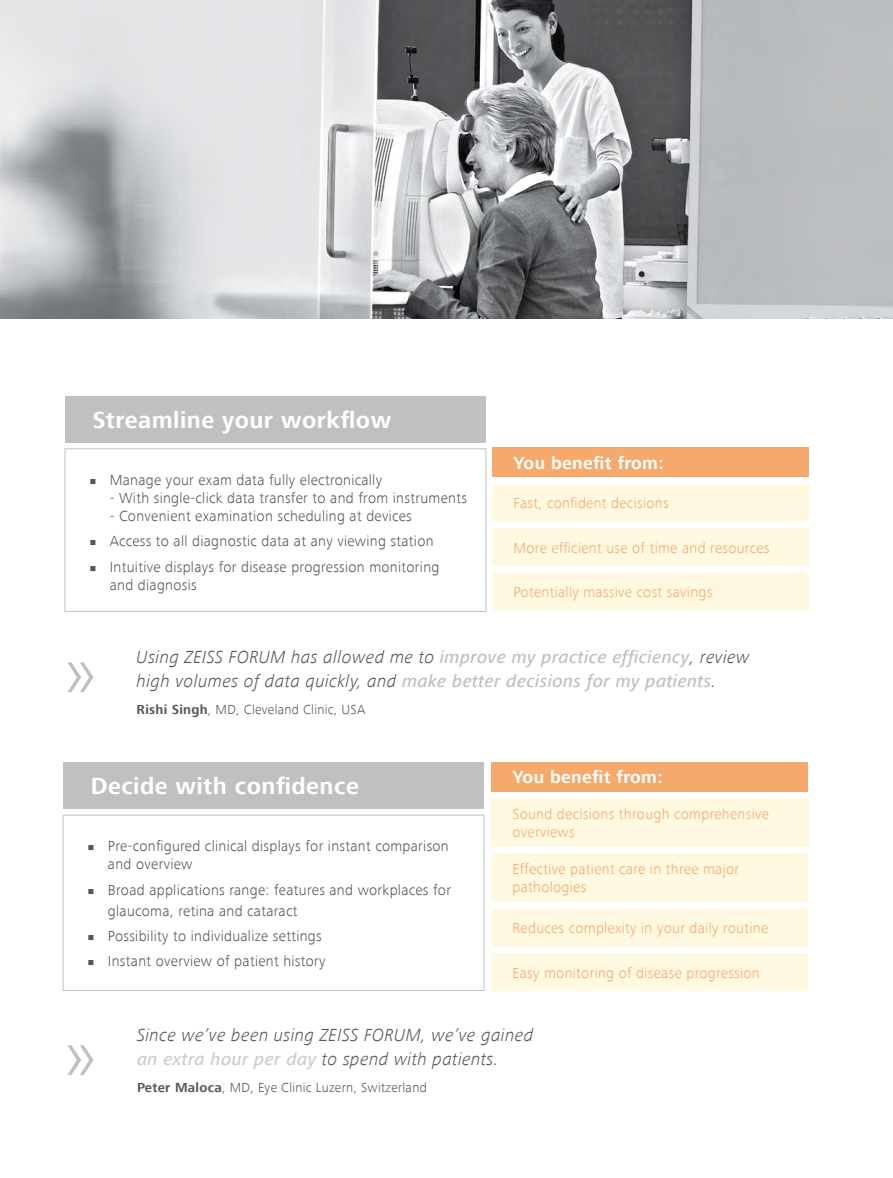
<style>
.page{position:relative;width:893px;height:1178px;background:#fff}
.page>*{position:absolute;margin:0;border:0;box-sizing:border-box;transform-origin:0 0}
.t1{font:300 75px "ZEISS Frutiger Next W1 G";color:#bec0c1}
.t2{font:700 24px "ZEISS Frutiger Next W1 G";letter-spacing:.02em;color:#fff}
.t3{font:italic 300 18px/24px "ZEISS Frutiger Next W1 G";letter-spacing:.02em;color:#58585a}
.t4{font:18px "ZEISS Frutiger Next W1 G Med It";letter-spacing:.02em;color:#bec0c1}
.t5{font:700 18px "ZEISS Frutiger Next W1 G";letter-spacing:.02em;color:#fff}
.t6{font:300 15px/18px "ZEISS Frutiger Next W1 G";letter-spacing:.02em;color:#58585a}
.t7{font:300 15px/18px "ZEISS Frutiger Next W1 G";letter-spacing:.02em;color:#f5a96c}
.t8{font:300 13.5px "ZEISS Frutiger Next W1 G";letter-spacing:.02em;color:#58585a}
.s1{font-size:12px}
.s2{font-family:"ZEISS Frutiger Next W1 G Med It";font-weight:400;font-style:normal;color:#bec0c1}
.s3{font-family:"ZEISS Frutiger Next W1 G";font-weight:300;font-style:italic;color:#58585a}
.s4{font-weight:700}
.s5{font-family:"ZEISS Frutiger Next W1 G Med It";font-weight:400;font-style:normal;color:#cbcccd}
</style>
<div class="page">
<div style="left:63px;top:762px;width:421px;height:47px;background:#bec0c1"></div>
<hr style="left:63px;top:815px;width:421px;height:1px;background:#bec0c1">
<hr style="left:63px;top:815px;width:1px;height:175px;background:#bec0c1">
<hr style="left:484px;top:815px;width:1px;height:175px;background:#bec0c1">
<hr style="left:63px;top:990px;width:421px;height:1px;background:#bec0c1">
<div style="left:491px;top:762px;width:317px;height:30px;background:#f5a96c"></div>
<svg style="left:491px;top:798px;width:317px;height:193px;background:#fff9e4"></svg>
<hr style="left:490px;top:798px;width:2px;height:49px;background:#fff9e2">
<hr style="left:807px;top:798px;width:2px;height:49px;background:#fff9e2">
<div style="left:65px;top:396px;width:421px;height:46px;background:#bec0c1"></div>
<hr style="left:65px;top:448px;width:421px;height:1px;background:#bec0c1">
<hr style="left:65px;top:449px;width:1px;height:162px;background:#bec0c1">
<hr style="left:485px;top:449px;width:1px;height:162px;background:#bec0c1">
<hr style="left:65px;top:611px;width:421px;height:1px;background:#bec0c1">
<div style="left:492px;top:447px;width:317px;height:30px;background:#f5a96c"></div>
<svg style="left:492px;top:484px;width:317px;height:126px;background:#fff9e4"></svg>
<hr style="left:491px;top:484px;width:2px;height:38px;background:#fff9e2">
<hr style="left:808px;top:484px;width:2px;height:38px;background:#fff9e2">
<img style="left:0;top:0;width:893px;height:319px">
<h2 class="t2" style="left:93px;top:406px;width:300px">Streamline your workflow</h2>
<p class="t6" style="left:90px;top:471px;width:293px"><span class="s1">•</span> Manage your exam data fully electronically</p>
<p class="t6" style="left:110px;top:489px;width:359px">- With single-click data transfer to and from instruments</p>
<p class="t6" style="left:110px;top:507px;width:304px">- Convenient examination scheduling at devices</p>
<p class="t6" style="left:90px;top:532px;width:345px"><span class="s1">•</span> Access to all diagnostic data at any viewing station</p>
<p class="t6" style="left:110px;top:558px;width:331px;text-indent:-19px"><span class="s1">•</span> Intuitive displays for disease progression monitoring and diagnosis</p>
<p class="t5" style="left:513px;top:453px;width:152px">You benefit from:</p>
<p class="t7" style="left:513px;top:494px;width:157px">Fast, confident decisions</p>
<p class="t7" style="left:513px;top:538px;width:257px">More efficient use of time and resources</p>
<p class="t7" style="left:513px;top:583px;width:200px">Potentially massive cost savings</p>
<h1 class="t1" style="left:64px;top:628px;width:33px">»</h1>
<p class="t3" style="left:137px;top:645px;width:614px">Using ZEISS FORUM has allowed me to <span class="s2">improve my practice efficiency</span>, review</p>
<p class="t4" style="left:137px;top:671px;width:581px"><span class="s3">high volumes of data quickly, and</span> make better decisions for my patients<span class="s3">.</span></p>
<p class="t8" style="left:137px;top:702px;width:230px"><span class="s4">Rishi Singh</span>, MD, Cleveland Clinic, USA</p>
<h2 class="t2" style="left:91px;top:772px;width:270px">Decide with confidence</h2>
<p class="t6" style="left:108px;top:837px;width:342px;text-indent:-19px"><span class="s1">•</span> Pre-configured clinical displays for instant comparison and overview</p>
<p class="t6" style="left:108px;top:879px;width:345px;line-height:21px;text-indent:-19px"><span class="s1">•</span> Broad applications range: features and workplaces for glaucoma, retina and cataract</p>
<p class="t6" style="left:89px;top:927px;width:235px"><span class="s1">•</span> Possibility to individualize settings</p>
<p class="t6" style="left:89px;top:952px;width:239px"><span class="s1">•</span> Instant overview of patient history</p>
<p class="t5" style="left:512px;top:767px;width:152px">You benefit from:</p>
<p class="t7" style="left:512px;top:805px;width:258px">Sound decisions through comprehensive overviews</p>
<p class="t7" style="left:512px;top:860px;width:228px">Effective patient care in three major pathologies</p>
<p class="t7" style="left:512px;top:919px;width:257px">Reduces complexity in your daily routine</p>
<p class="t7" style="left:512px;top:963px;width:249px">Easy monitoring of disease progression</p>
<h1 class="t1" style="left:64px;top:1011px;width:33px">»</h1>
<p class="t3" style="left:137px;top:1023px;width:398px">Since we’ve been using ZEISS FORUM, we’ve gained <span class="s5">an extra hour per day</span> to spend with patients.</p>
<p class="t8" style="left:137px;top:1080px;width:291px"><span class="s4">Peter Maloca</span>, MD, Eye Clinic Luzern, Switzerland</p>
</div>
